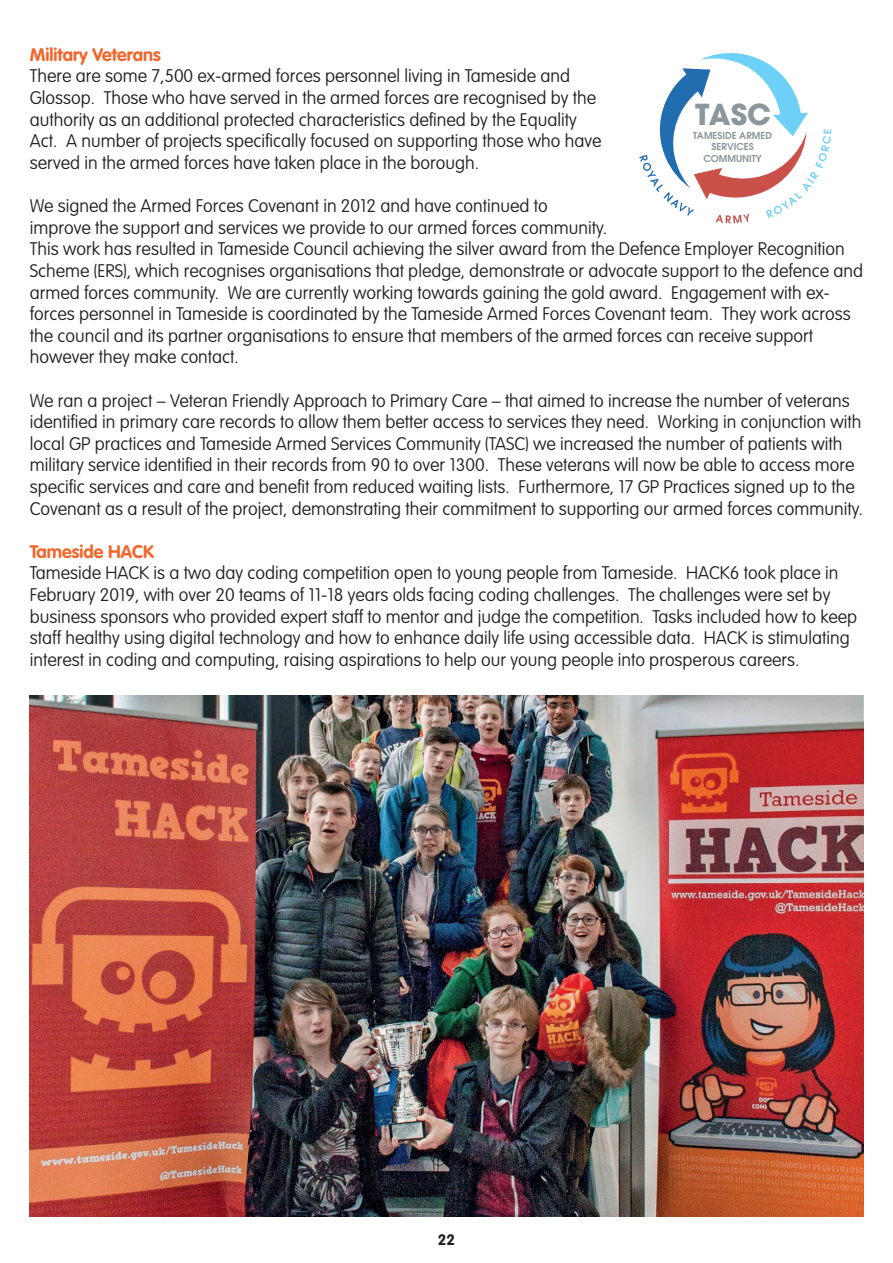
<style>
.page{position:relative;width:893px;height:1263px;background:#fff}
.page>*{position:absolute;margin:0;border:0;box-sizing:border-box;transform-origin:0 0}
.t1{font:700 28.8px "Avant Garde";color:#8b969d}
.t2{font:100 18px/21.6px "VAG Rounded";color:#231f20}
.t3{font:700 18px "VAG Rounded";color:#f2662c}
.t4{font:700 15px "VAG Rounded";color:#231f20}
.t5{font:600 9.6px/11.4px "Avant Garde";color:#8b969d;text-align:center}
</style>
<div class="page">
<img style="left:30px;top:696px;width:833px;height:520px">
<svg style="left:639px;top:53px;width:192px;height:170px"></svg>
<p class="t3" style="left:30px;top:44px;width:133px">Military Veterans</p>
<p class="t2" style="left:30px;top:65px;width:573px">There are some 7,500 ex-armed forces personnel living in Tameside and Glossop. Those who have served in the armed forces are recognised by the authority as an additional protected characteristics defined by the Equality Act. A number of projects specifically focused on supporting those who have served in the armed forces have taken place in the borough.</p>
<p class="t2" style="left:30px;top:195px;width:835px">We signed the Armed Forces Covenant in 2012 and have continued to<br>improve the support and services we provide to our armed forces community.<br>This work has resulted in Tameside Council achieving the silver award from the Defence Employer Recognition Scheme (ERS), which recognises organisations that pledge, demonstrate or advocate support to the defence and armed forces community. We are currently working towards gaining the gold award. Engagement with ex&shy;forces personnel in Tameside is coordinated by the Tameside Armed Forces Covenant team. They work across the council and its partner organisations to ensure that members of the armed forces can receive support however they make contact.</p>
<p class="t2" style="left:30px;top:389px;width:834px">We ran a project – Veteran Friendly Approach to Primary Care – that aimed to increase the number of veterans identified in primary care records to allow them better access to services they need. Working in conjunction with local GP practices and Tameside Armed Services Community (TASC) we increased the number of patients with military service identified in their records from 90 to over 1300. These veterans will now be able to access more specific services and care and benefit from reduced waiting lists. Furthermore, 17 GP Practices signed up to the Covenant as a result of the project, demonstrating their commitment to supporting our armed forces community.</p>
<p class="t3" style="left:30px;top:541px;width:126px">Tameside HACK</p>
<p class="t2" style="left:30px;top:562px;width:829px">Tameside HACK is a two day coding competition open to young people from Tameside. HACK6 took place in February 2019, with over 20 teams of 11-18 years olds facing coding challenges. The challenges were set by business sponsors who provided expert staff to mentor and judge the competition. Tasks included how to keep staff healthy using digital technology and how to enhance daily life using accessible data. HACK is stimulating interest in coding and computing, raising aspirations to help our young people into prosperous careers.</p>
<p class="t1" style="left:695px;top:96px;width:77px">TASC</p>
<p class="t5" style="left:693px;top:129px;width:80px">TAMESIDE ARMED<br>SERVICES<br>COMMUNITY</p>
<p class="t4" style="left:438px;top:1231px;width:19px">22</p>
</div>
